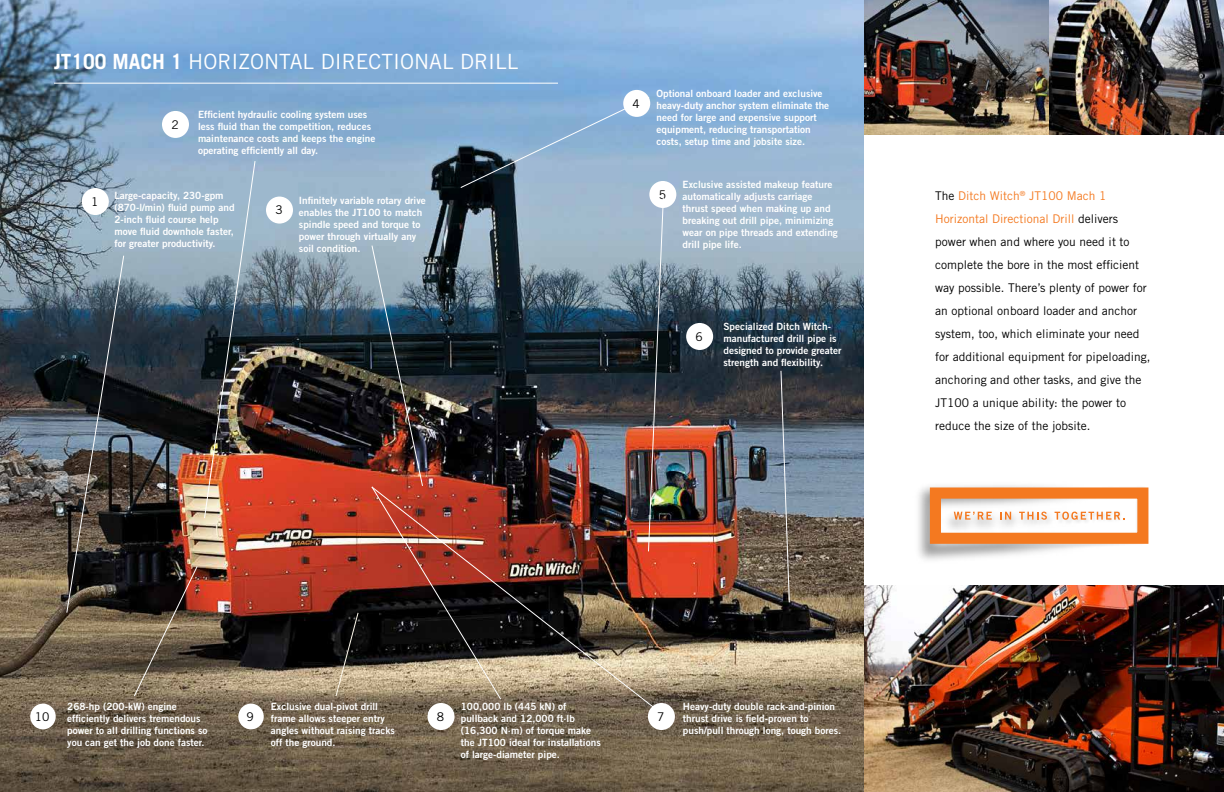
<style>
.page{position:relative;width:1224px;height:792px;background:#fff}
.page>*{position:absolute;margin:0;border:0;box-sizing:border-box;transform-origin:0 0}
.t1{font:21px "Trade Gothic LT Std";color:#fff}
.t2{font:12px/23px "Trade Gothic LT Std";color:#000}
.t3{font:10px/12px "Trade Gothic LT Std Bd 2";color:#fff}
.s1{font-weight:700}
.s2{color:#f47920}
</style>
<div class="page">
<img style="left:0;top:0;width:864px;height:792px">
<div style="left:266px;top:197px;width:27px;height:27px;background:#fff;border-radius:50%"></div>
<img style="left:864px;top:0;width:360px;height:135px">
<img style="left:918px;top:485px;width:231px;height:75px">
<div style="left:930px;top:488px;width:218px;height:56px;border:11px solid #f47920"></div>
<svg style="left:954px;top:512px;width:38px;height:8px"></svg>
<svg style="left:1000px;top:512px;width:11px;height:8px"></svg>
<svg style="left:1019px;top:512px;width:28px;height:8px"></svg>
<svg style="left:1055px;top:512px;width:70px;height:8px"></svg>
<img style="left:864px;top:585px;width:360px;height:207px">
<hr style="left:54px;top:83px;width:504px;height:1px;background:#fff">
<div style="left:162px;top:111px;width:27px;height:27px;background:#fff;border-radius:50%"></div>
<div style="left:82px;top:188px;width:27px;height:27px;background:#fff;border-radius:50%"></div>
<div style="left:30px;top:704px;width:26px;height:25px;background:#fff;border-radius:50%"></div>
<div style="left:686px;top:323px;width:27px;height:27px;background:#fff;border-radius:50%"></div>
<div style="left:238px;top:704px;width:26px;height:25px;background:#fff;border-radius:50%"></div>
<div style="left:649px;top:181px;width:27px;height:27px;background:#fff;border-radius:50%"></div>
<div style="left:428px;top:703px;width:26px;height:27px;background:#fff;border-radius:50%"></div>
<svg style="left:459px;top:96px;width:191px;height:93px;background:#80a1bf"></svg>
<img style="left:203px;top:160px;width:53px;height:359px">
<img style="left:370px;top:486px;width:289px;height:226px">
<div style="left:648px;top:703px;width:27px;height:27px;background:#fff;border-radius:50%"></div>
<svg style="left:780px;top:370px;width:10px;height:233px;background:#6e7174"></svg>
<img style="left:66px;top:255px;width:59px;height:359px">
<img style="left:371px;top:244px;width:131px;height:457px">
<img style="left:647px;top:197px;width:17px;height:355px">
<svg style="left:335px;top:612px;width:24px;height:85px;background:#534c41"></svg>
<img style="left:133px;top:565px;width:66px;height:132px">
<div style="left:623px;top:90px;width:27px;height:27px;background:#fff;border-radius:50%"></div>
<h1 class="t1" style="left:54px;top:49px;width:466px"><span class="s1">JT100 MACH 1</span> HORIZONTAL DIRECTIONAL DRILL</h1>
<p class="t2" style="left:171px;top:113px;width:9px">2</p>
<p class="t3" style="left:198px;top:108px;width:179px">Efficient hydraulic cooling system uses less fluid than the competition, reduces maintenance costs and keeps the engine operating efficiently all day.</p>
<p class="t2" style="left:633px;top:92px;width:9px">4</p>
<p class="t3" style="left:657px;top:87px;width:174px">Optional onboard loader and exclusive heavy-duty anchor system eliminate the need for large and expensive support equipment, reducing transportation costs, setup time and jobsite size.</p>
<p class="t2" style="left:91px;top:190px;width:9px">1</p>
<p class="t3" style="left:114px;top:189px;width:122px">Large-capacity, 230-gpm (870-l/min) fluid pump and<br>2-inch fluid course help move fluid downhole faster, for greater productivity.</p>
<p class="t3" style="left:683px;top:178px;width:157px">Exclusive assisted makeup feature automatically adjusts carriage thrust speed when making up and breaking out drill pipe, minimizing wear on pipe threads and extending drill pipe life.</p>
<p class="t2" style="left:659px;top:183px;width:9px">5</p>
<p class="t2" style="left:275px;top:198px;width:9px">3</p>
<p class="t3" style="left:299px;top:194px;width:128px">Infinitely variable rotary drive enables the JT100 to match spindle speed and torque to power through virtually any soil condition.</p>
<p class="t2" style="left:935px;top:184px;width:217px">The <span class="s2">Ditch Witch</span><sup>®</sup> <span class="s2">JT100 Mach 1<br>Horizontal Directional Drill</span> delivers power when and where you need it to complete the bore in the most efficient way possible. There’s plenty of power for an optional onboard loader and anchor system, too, which eliminate your need for additional equipment for pipeloading, anchoring and other tasks, and give the JT100 a unique ability: the power to reduce the size of the jobsite.</p>
<p class="t2" style="left:695px;top:325px;width:9px">6</p>
<p class="t3" style="left:724px;top:320px;width:120px">Specialized Ditch Witch&shy;manufactured drill pipe is designed to provide greater strength and flexibility.</p>
<p class="t2" style="left:35px;top:705px;width:16px">10</p>
<p class="t3" style="left:67px;top:700px;width:142px">268-hp (200-kW) engine efficiently delivers tremendous power to all drilling functions so you can get the job done faster.</p>
<p class="t2" style="left:247px;top:705px;width:9px">9</p>
<p class="t3" style="left:271px;top:700px;width:126px">Exclusive dual-pivot drill frame allows steeper entry angles without raising tracks off the ground.</p>
<p class="t2" style="left:437px;top:705px;width:9px">8</p>
<p class="t3" style="left:683px;top:700px;width:160px">Heavy-duty double rack-and-pinion thrust drive is field-proven to push/pull through long, tough bores.</p>
<p class="t3" style="left:461px;top:700px;width:141px">100,000 lb (445 kN) of pullback and 12,000 ft·lb (16,300 N·m) of torque make the JT100 ideal for installations of large-diameter pipe.</p>
<p class="t2" style="left:657px;top:705px;width:9px">7</p>
</div>
